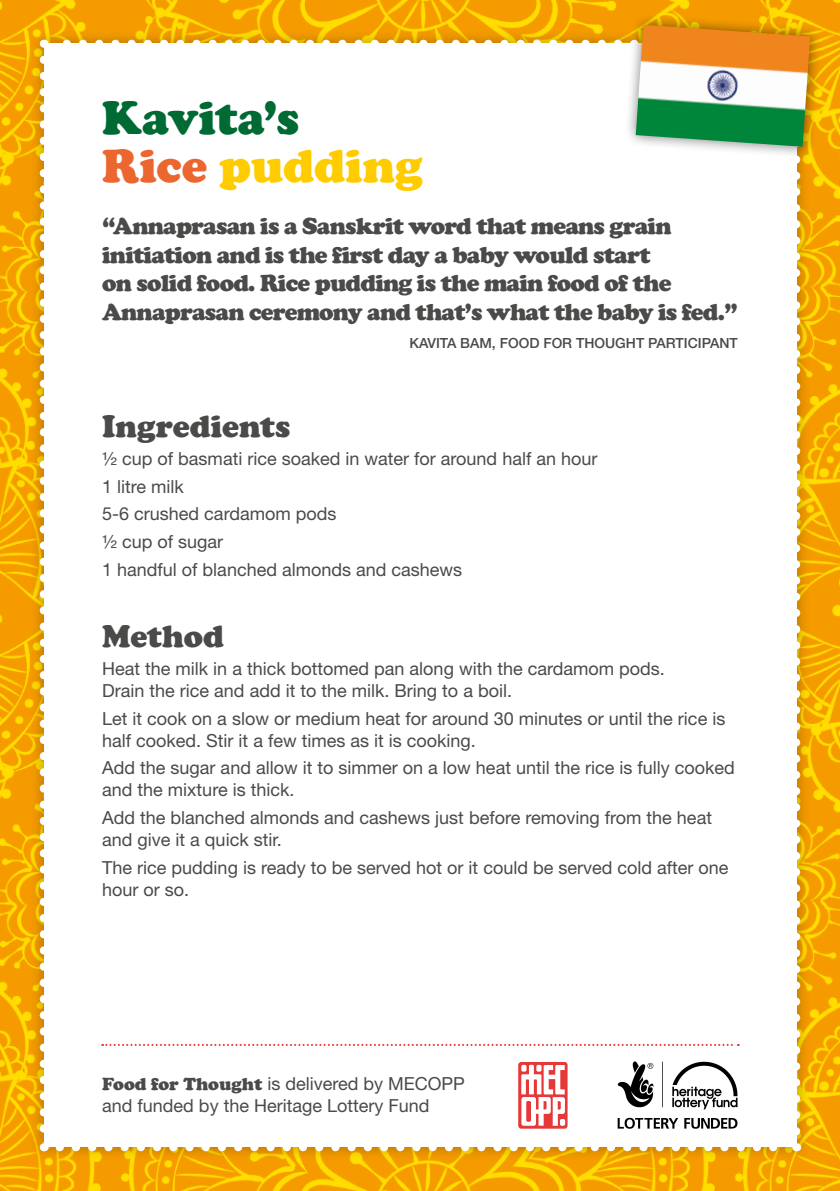
<style>
.page{position:relative;width:840px;height:1191px;background:#fff}
.page>*{position:absolute;margin:0;border:0;box-sizing:border-box;transform-origin:0 0}
.t1{font:900 48px/48px "Cooper";color:#006a34}
.t2{font:900 32px "Cooper";color:#4a4a49}
.t3{font:900 24px/28.8px "Cooper";letter-spacing:-.03em;color:#4a4a49}
.t4{font:18px/22px "Helvetica Neue LT";color:#4a4a49}
.t5{font:500 14px "Helvetica Neue LT";color:#4a4a49}
.s1{color:#ec6730}
.s2{color:#fc0}
.s3{font-family:"Cooper";font-weight:900}
</style>
<div class="page">
<img style="left:0;top:0;width:839px;height:1191px">
<div style="left:28px;top:28px;width:783px;height:1134px;background:#000;opacity:.25"></div>
<div style="left:44px;top:44px;width:751px;height:1103px;background:#fff"></div>
<svg style="left:60px;top:1147px;width:727px;height:4px"></svg>
<svg style="left:52px;top:40px;width:571px;height:4px"></svg>
<svg style="left:40px;top:60px;width:8px;height:1091px"></svg>
<svg style="left:795px;top:158px;width:4px;height:973px"></svg>
<svg style="left:518px;top:1062px;width:49px;height:66px"></svg>
<img style="left:617px;top:1062px;width:120px;height:66px">
<svg style="left:102px;top:1044px;width:636px;height:2px"></svg>
<div style="left:623px;top:13px;width:198px;height:145px;background:#000;opacity:.5"></div>
<img style="left:635px;top:25px;width:174px;height:122px">
<h1 class="t1" style="left:102px;top:94px;width:322px">Kavita’s<br><span class="s1">Rice</span> <span class="s2">pudding</span></h1>
<h3 class="t3" style="left:102px;top:211px;width:636px">“Annaprasan is a Sanskrit word that means grain initiation and is the first day a baby would start<br>on solid food. Rice pudding is the main food of the Annaprasan ceremony and that’s what the baby is fed.”</h3>
<p class="t5" style="left:409px;top:335px;width:330px">KAVITA BAM, FOOD FOR THOUGHT PARTICIPANT</p>
<h2 class="t2" style="left:102px;top:408px;width:190px">Ingredients</h2>
<p class="t4" style="left:102px;top:444px;width:496px;line-height:27.6px">½ cup of basmati rice soaked in water for around half an hour<br>1 litre milk<br>5-6 crushed cardamom pods<br>½ cup of sugar<br>1 handful of blanched almonds and cashews</p>
<h2 class="t2" style="left:102px;top:618px;width:123px">Method</h2>
<p class="t4" style="left:102px;top:657px;width:564px">Heat the milk in a thick bottomed pan along with the cardamom pods.<br>Drain the rice and add it to the milk. Bring to a boil.</p>
<p class="t4" style="left:102px;top:707px;width:624px">Let it cook on a slow or medium heat for around 30 minutes or until the rice is half cooked. Stir it a few times as it is cooking.</p>
<p class="t4" style="left:102px;top:757px;width:634px">Add the sugar and allow it to simmer on a low heat until the rice is fully cooked and the mixture is thick.</p>
<p class="t4" style="left:102px;top:806px;width:611px">Add the blanched almonds and cashews just before removing from the heat and give it a quick stir.</p>
<p class="t4" style="left:102px;top:856px;width:627px">The rice pudding is ready to be served hot or it could be served cold after one hour or so.</p>
<p class="t4" style="left:102px;top:1072px;width:364px"><span class="s3">Food for Thought</span> is delivered by MECOPP and funded by the Heritage Lottery Fund</p>
</div>
